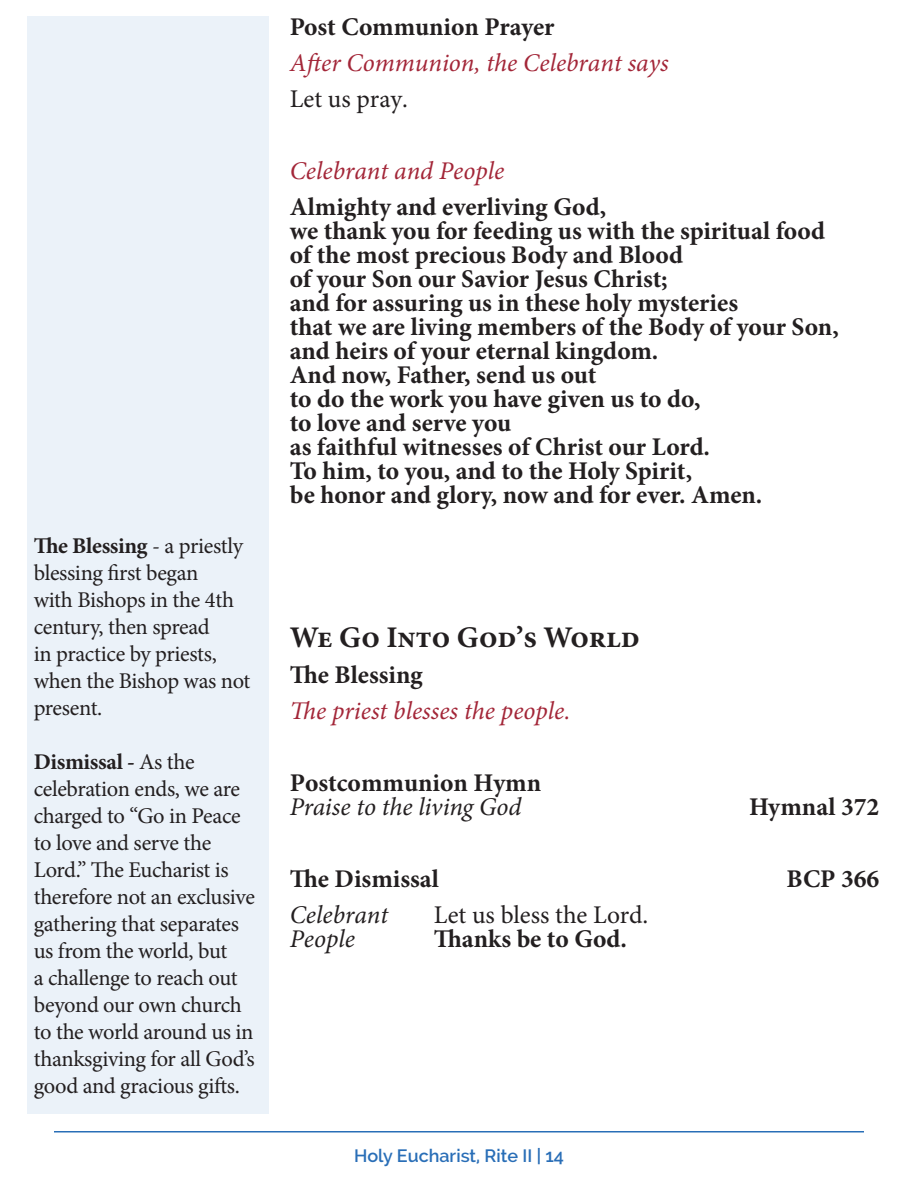
<style>
.page{position:relative;width:918px;height:1188px;background:#fff}
.page>*{position:absolute;margin:0;border:0;box-sizing:border-box;transform-origin:0 0}
.Section_Header{font:700 30px "Minion Pro";letter-spacing:-.005em;color:#231f20}
.Section_Header-2{font:700 25.5px/24px "Minion Pro";color:#231f20}
.Section_Header-3{font:italic 25.5px "Minion Pro";color:#a32638}
.Section_Header-4{font:italic 25.5px/24px "Minion Pro";color:#231f20}
.Section_Header-5{font:25.5px "Minion Pro";color:#231f20}
.t1{font:22.5px/27px "Minion Pro";letter-spacing:-.02em;color:#231f20}
.t2{font:600 18px "Raleway";color:#296eb7}
.s1{font-weight:700}
.s2{font-weight:700;font-style:normal}
</style>
<div class="page">
<div style="left:27px;top:16px;width:242px;height:1098px;background:#ebf2f9"></div>
<hr style="left:54px;top:1131px;width:810px;height:1px;background:#296eb7">
<p class="t1" style="left:34px;top:532px;width:218px"><span class="s1">The Blessing</span> - a priestly blessing first began<br>with Bishops in the 4th century, then spread<br>in practice by priests, when the Bishop was not present.</p>
<p class="t1" style="left:34px;top:748px;width:223px"><span class="s1">Dismissal -</span> As the celebration ends, we are charged to “Go in Peace to love and serve the<br>Lord.” The Eucharist is therefore not an exclusive gathering that separates us from the world, but<br>a challenge to reach out beyond our own church to the world around us in thanksgiving for all God’s good and gracious gifts.</p>
<p class="Section_Header-2" style="left:290px;top:15px;width:266px">Post Communion Prayer</p>
<p class="Section_Header-3" style="left:290px;top:45px;width:380px">After Communion, the Celebrant says</p>
<p class="Section_Header-5" style="left:290px;top:82px;width:120px">Let us pray.</p>
<p class="Section_Header-3" style="left:290px;top:153px;width:216px">Celebrant and People</p>
<p class="Section_Header-2" style="left:290px;top:195px;width:551px">Almighty and everliving God,<br>we thank you for feeding us with the spiritual food of the most precious Body and Blood<br>of your Son our Savior Jesus Christ;<br>and for assuring us in these holy mysteries<br>that we are living members of the Body of your Son, and heirs of your eternal kingdom.<br>And now, Father, send us out<br>to do the work you have given us to do,<br>to love and serve you<br>as faithful witnesses of Christ our Lord.<br>To him, to you, and to the Holy Spirit,<br>be honor and glory, now and for ever. Amen.</p>
<p class="Section_Header" style="left:290px;top:616px;width:352px">We Go Into God’s World</p>
<p class="Section_Header-2" style="left:290px;top:663px;width:135px">The Blessing</p>
<p class="Section_Header-3" style="left:290px;top:693px;width:282px">The priest blesses the people.</p>
<p class="Section_Header-4" style="left:290px;top:771px;width:253px"><span class="s2">Postcommunion Hymn<br></span>Praise to the living God</p>
<p class="Section_Header-2" style="left:749px;top:795px;width:132px">Hymnal 372</p>
<p class="Section_Header-2" style="left:290px;top:867px;width:151px">The Dismissal</p>
<p class="Section_Header-2" style="left:787px;top:867px;width:94px">BCP 366</p>
<p class="Section_Header-4" style="left:290px;top:903px;width:100px">Celebrant</p>
<p class="Section_Header-5" style="left:434px;top:898px;width:216px">Let us bless the Lord.</p>
<p class="Section_Header-4" style="left:290px;top:927px;width:67px">People</p>
<p class="Section_Header-2" style="left:434px;top:927px;width:195px">Thanks be to God.</p>
<p class="t2" style="left:354px;top:1146px;width:211px">Holy Eucharist, Rite II | 14</p>
</div>
